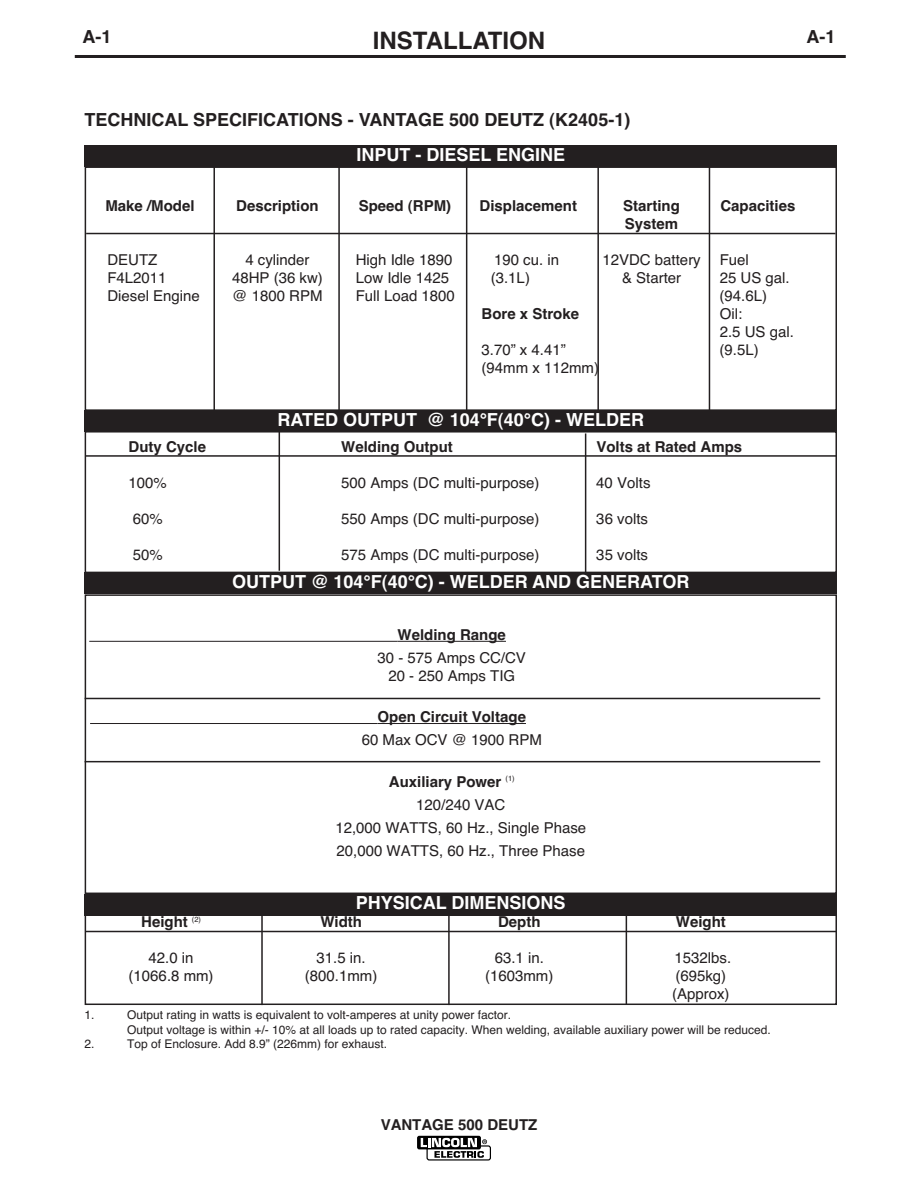
<style>
.page{position:relative;width:918px;height:1188px;background:#fff}
.page>*{position:absolute;margin:0;border:0;box-sizing:border-box;transform-origin:0 0}
.t1{font:700 24px "Helvetica";color:#231f20}
.t2{font:700 18px "Helvetica";color:#fff}
.t3{font:700 18px "Helvetica";color:#231f20}
.t4{font:15px/18px "Helvetica";color:#231f20}
.t5{font:700 15px "Helvetica";color:#231f20}
.t6{font:12px/14.4px "Helvetica";color:#231f20}
</style>
<div class="page">
<svg style="left:417px;top:1136px;width:64px;height:13px"></svg>
<svg style="left:421px;top:1138px;width:70px;height:23px"></svg>
<hr style="left:75px;top:55px;width:771px;height:3px;background:#231f20">
<div style="left:85px;top:145px;width:752px;height:22px;background:#231f20"></div>
<div style="left:85px;top:166px;width:752px;height:245px;border:2px solid #231f20"></div>
<hr style="left:86px;top:233px;width:750px;height:1px;background:#231f20">
<hr style="left:213px;top:166px;width:2px;height:245px;background:#231f20">
<hr style="left:338px;top:166px;width:2px;height:245px;background:#231f20">
<hr style="left:466px;top:165px;width:1px;height:245px;background:#231f20">
<hr style="left:597px;top:166px;width:2px;height:245px;background:#231f20">
<hr style="left:709px;top:166px;width:1px;height:246px;background:#231f20">
<div style="left:85px;top:411px;width:752px;height:21px;background:#231f20"></div>
<svg style="left:84px;top:430px;width:753px;height:144px"></svg>
<hr style="left:279px;top:432px;width:1px;height:139px;background:#231f20">
<hr style="left:585px;top:433px;width:1px;height:140px;background:#231f20">
<div style="left:85px;top:894px;width:752px;height:21px;background:#231f20"></div>
<svg style="left:84px;top:914px;width:753px;height:92px"></svg>
<hr style="left:261px;top:914px;width:2px;height:91px;background:#231f20">
<hr style="left:448px;top:914px;width:2px;height:91px;background:#231f20">
<hr style="left:626px;top:913px;width:1px;height:91px;background:#231f20">
<div style="left:85px;top:572px;width:752px;height:22px;background:#231f20"></div>
<div style="left:85px;top:594px;width:752px;height:300px;border:2px solid #231f20"></div>
<hr style="left:89px;top:641px;width:309px;height:1px;background:#231f20">
<hr style="left:398px;top:641px;width:108px;height:1px;background:#231f20">
<hr style="left:90px;top:723px;width:288px;height:1px;background:#231f20">
<hr style="left:378px;top:723px;width:148px;height:1px;background:#231f20">
<hr style="left:85px;top:698px;width:735px;height:1px;background:#231f20">
<hr style="left:85px;top:761px;width:735px;height:1px;background:#231f20">
<p class="t3" style="left:83px;top:30px;width:30px">A-1</p>
<h1 class="t1" style="left:373px;top:31px;width:174px">INSTALLATION</h1>
<p class="t3" style="left:807px;top:30px;width:30px">A-1</p>
<p class="t3" style="left:85px;top:113px;width:547px">TECHNICAL SPECIFICATIONS - VANTAGE 500 DEUTZ (K2405-1)</p>
<p class="t2" style="left:356px;top:148px;width:210px">INPUT - DIESEL ENGINE</p>
<p class="t5" style="left:105px;top:201px;width:91px">Make /Model</p>
<p class="t5" style="left:236px;top:201px;width:84px">Description</p>
<p class="t5" style="left:359px;top:201px;width:94px">Speed (RPM)</p>
<p class="t5" style="left:480px;top:201px;width:99px">Displacement</p>
<p class="t5" style="left:623px;top:201px;width:58px">Starting</p>
<p class="t5" style="left:720px;top:201px;width:77px">Capacities</p>
<p class="t5" style="left:625px;top:219px;width:55px">System</p>
<p class="t4" style="left:107px;top:253px;width:51px">DEUTZ</p>
<p class="t4" style="left:245px;top:253px;width:66px">4 cylinder</p>
<p class="t4" style="left:356px;top:253px;width:98px">High Idle 1890</p>
<p class="t4" style="left:494px;top:253px;width:67px">190 cu. in</p>
<p class="t4" style="left:602px;top:253px;width:100px">12VDC battery</p>
<p class="t4" style="left:720px;top:253px;width:31px">Fuel</p>
<p class="t4" style="left:107px;top:271px;width:61px">F4L2011</p>
<p class="t4" style="left:232px;top:271px;width:92px">48HP (36 kw)</p>
<p class="t4" style="left:356px;top:271px;width:95px">Low Idle 1425</p>
<p class="t4" style="left:491px;top:271px;width:41px">(3.1L)</p>
<p class="t4" style="left:622px;top:271px;width:61px">&amp; Starter</p>
<p class="t4" style="left:720px;top:271px;width:72px">25 US gal.</p>
<p class="t4" style="left:107px;top:289px;width:94px">Diesel Engine</p>
<p class="t4" style="left:232px;top:289px;width:92px">@ 1800 RPM</p>
<p class="t4" style="left:356px;top:289px;width:101px">Full Load 1800</p>
<p class="t4" style="left:720px;top:289px;width:49px">(94.6L)</p>
<p class="t5" style="left:482px;top:309px;width:99px">Bore x Stroke</p>
<p class="t4" style="left:720px;top:307px;width:76px">Oil:<br>2.5 US gal.</p>
<p class="t4" style="left:482px;top:343px;width:86px">3.70” x 4.41”</p>
<p class="t4" style="left:720px;top:343px;width:41px">(9.5L)</p>
<p class="t4" style="left:482px;top:361px;width:119px">(94mm x 112mm)</p>
<p class="t2" style="left:278px;top:413px;width:368px">RATED OUTPUT @ 104°F(40°C) - WELDER</p>
<p class="t5" style="left:129px;top:441px;width:79px">Duty Cycle</p>
<p class="t5" style="left:341px;top:441px;width:113px">Welding Output</p>
<p class="t5" style="left:596px;top:441px;width:147px">Volts at Rated Amps</p>
<p class="t4" style="left:129px;top:475px;width:40px">100%</p>
<p class="t4" style="left:341px;top:475px;width:200px">500 Amps (DC multi-purpose)</p>
<p class="t4" style="left:596px;top:475px;width:56px">40 Volts</p>
<p class="t4" style="left:133px;top:511px;width:32px">60%</p>
<p class="t4" style="left:341px;top:511px;width:200px">550 Amps (DC multi-purpose)</p>
<p class="t4" style="left:596px;top:511px;width:53px">36 volts</p>
<p class="t4" style="left:133px;top:547px;width:32px">50%</p>
<p class="t4" style="left:341px;top:547px;width:200px">575 Amps (DC multi-purpose)</p>
<p class="t4" style="left:596px;top:547px;width:53px">35 volts</p>
<p class="t2" style="left:232px;top:575px;width:459px">OUTPUT @ 104°F(40°C) - WELDER AND GENERATOR</p>
<p class="t5" style="left:398px;top:629px;width:110px">Welding Range</p>
<p class="t4" style="left:378px;top:650px;width:150px;text-align:center">30 - 575 Amps CC/CV<br>20 - 250 Amps TIG</p>
<p class="t5" style="left:378px;top:712px;width:150px">Open Circuit Voltage</p>
<p class="t4" style="left:362px;top:733px;width:182px">60 Max OCV @ 1900 RPM</p>
<p class="t5" style="left:389px;top:776px;width:127px">Auxiliary Power <sup>(1)</sup></p>
<p class="t4" style="left:416px;top:797px;width:91px">120/240 VAC</p>
<p class="t4" style="left:335px;top:820px;width:252px">12,000 WATTS, 60 Hz., Single Phase</p>
<p class="t4" style="left:337px;top:843px;width:250px">20,000 WATTS, 60 Hz., Three Phase</p>
<p class="t2" style="left:356px;top:896px;width:211px">PHYSICAL DIMENSIONS</p>
<p class="t5" style="left:141px;top:917px;width:61px">Height <sup>(2)</sup></p>
<p class="t5" style="left:320px;top:917px;width:43px">Width</p>
<p class="t5" style="left:498px;top:917px;width:44px">Depth</p>
<p class="t5" style="left:676px;top:917px;width:51px">Weight</p>
<p class="t4" style="left:149px;top:951px;width:47px">42.0 in</p>
<p class="t4" style="left:317px;top:951px;width:51px">31.5 in.</p>
<p class="t4" style="left:495px;top:951px;width:51px">63.1 in.</p>
<p class="t4" style="left:675px;top:951px;width:58px">1532lbs.</p>
<p class="t4" style="left:129px;top:969px;width:86px">(1066.8 mm)</p>
<p class="t4" style="left:305px;top:969px;width:74px">(800.1mm)</p>
<p class="t4" style="left:485px;top:969px;width:70px">(1603mm)</p>
<p class="t4" style="left:672px;top:969px;width:59px">(695kg) (Approx)</p>
<p class="t6" style="left:85px;top:1009px;width:12px">1.</p>
<p class="t6" style="left:127px;top:1009px;width:645px">Output rating in watts is equivalent to volt-amperes at unity power factor.<br>Output voltage is within +/- 10% at all loads up to rated capacity. When welding, available auxiliary power will be reduced.</p>
<p class="t6" style="left:85px;top:1038px;width:12px">2.</p>
<p class="t6" style="left:127px;top:1038px;width:262px">Top of Enclosure. Add 8.9” (226mm) for exhaust.</p>
<p class="t5" style="left:381px;top:1120px;width:158px">VANTAGE 500 DEUTZ</p>
</div>
